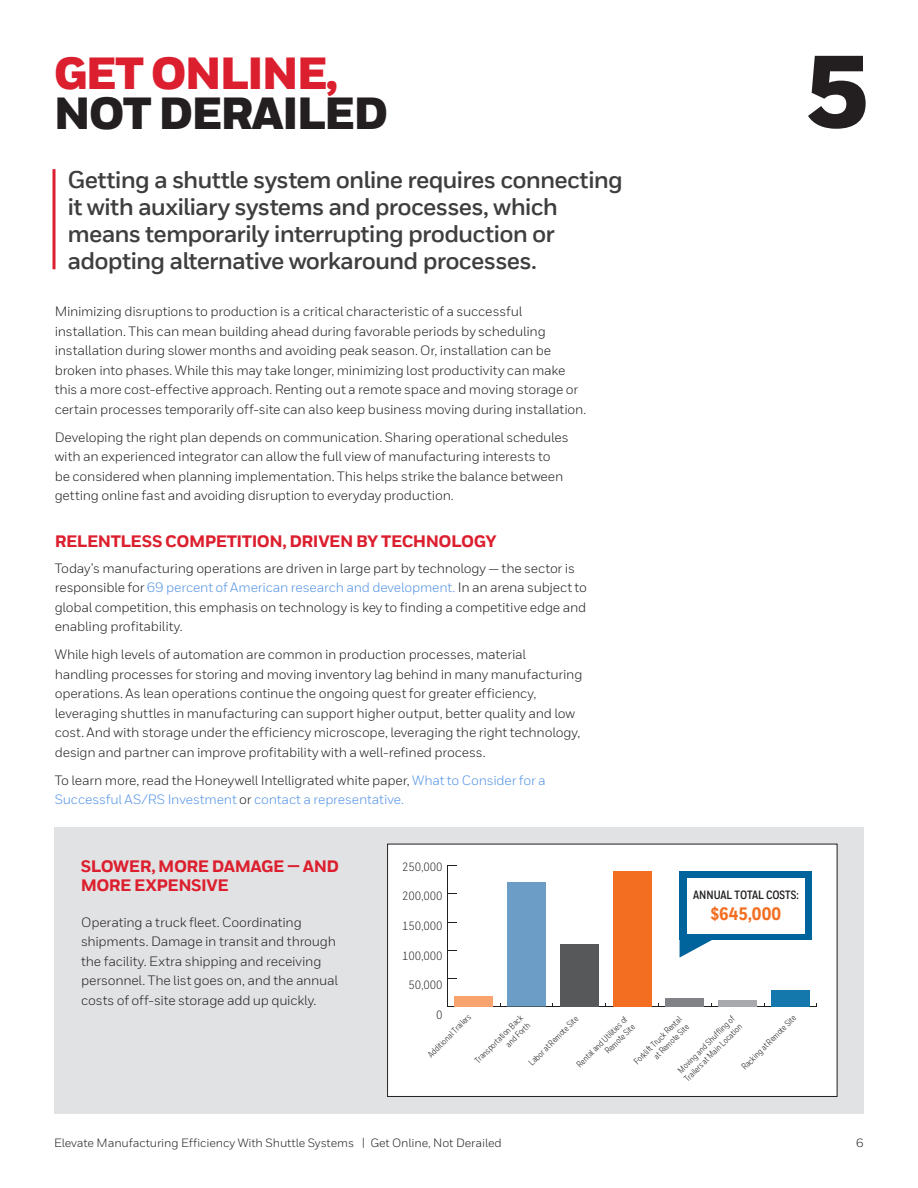
<style>
.page{position:relative;width:918px;height:1188px;background:#fff}
.page>*{position:absolute;margin:0;border:0;box-sizing:border-box;transform-origin:0 0}
._01_Cover__Heading_A{font:900 102px "Honeywell Sans";color:#231f20}
._06_Inside__Heading{font:900 45px/40.5px "Honeywell Sans";letter-spacing:-.045em;color:#231f20}
._08_Inside__Intro_Te{font:700 24px/27px "Honeywell Sans TT";letter-spacing:-.035em;color:#3e3e3f}
.Table__Body__Bold{font:800 18px "Honeywell Cond";letter-spacing:.01em;color:#f36e21}
._09_Inside__Body_Hea{font:800 16.5px/19.5px "Honeywell Sans TT";letter-spacing:-.03em;color:#dc1f2e}
._10_Inside__Body_Tex{font:13.5px/19.5px "Honeywell Sans TT";letter-spacing:-.015em;color:#231f20}
._10_Inside__Body_Tex-2{font:13.5px/19.5px "Honeywell Sans TT";letter-spacing:-.015em;color:#5292e5}
._24_Back__Address_Bl{font:12px "Honeywell Sans";letter-spacing:-.01em;color:#231f20}
.Table__Body__Bold-2{font:12px "Honeywell Cond";color:#231f20}
.Table__Body__Bold-3{font:700 12px "Honeywell Cond";color:#231f20}
.Table__Body{font:9px "Honeywell Cond";color:#231f20}
.s1{color:#dc1f2e}
.s2{color:#5292e5}
.s3{color:#231f20}
</style>
<div class="page">
<div style="left:54px;top:827px;width:810px;height:287px;background:#e1e2e4"></div>
<div style="left:388px;top:844px;width:449px;height:252px;background:#fff"></div>
<div style="left:387px;top:844px;width:450px;height:253px;border:1px solid #231f20"></div>
<hr style="left:447px;top:1006px;width:370px;height:1px;background:#231f20">
<hr style="left:447px;top:866px;width:1px;height:141px;background:#231f20">
<div style="left:455px;top:996px;width:38px;height:11px;background:#f9a46e"></div>
<div style="left:507px;top:883px;width:38px;height:123px;background:#6b9dc6"></div>
<hr style="left:507px;top:1006px;width:38px;height:1px;background:#46616e">
<div style="left:560px;top:945px;width:38px;height:62px;background:#57585a"></div>
<div style="left:613px;top:871px;width:38px;height:136px;background:#f36e21"></div>
<div style="left:666px;top:998px;width:38px;height:9px;background:#808285"></div>
<div style="left:719px;top:1000px;width:38px;height:7px;background:#a8a9ad"></div>
<div style="left:771px;top:990px;width:38px;height:17px;background:#1478ad"></div>
<svg style="left:680px;top:940px;width:32px;height:18px"></svg>
<div style="left:680px;top:871px;width:132px;height:69px;background:#00649c"></div>
<div style="left:687px;top:878px;width:118px;height:56px;background:#fff"></div>
<svg style="left:52px;top:169px;width:4px;height:100px"></svg>
<p class="_06_Inside__Heading" style="left:54px;top:55px;width:336px"><span class="s1">GET ONLINE,<br></span>NOT DERAILED</p>
<p class="_08_Inside__Intro_Te" style="left:68px;top:166px;width:557px">Getting a shuttle system online requires connecting it with auxiliary systems and processes, which means temporarily interrupting production or adopting alternative workaround processes.</p>
<p class="_10_Inside__Body_Tex" style="left:55px;top:302px;width:533px">Minimizing disruptions to production is a critical characteristic of a successful installation. This can mean building ahead during favorable periods by scheduling installation during slower months and avoiding peak season. Or, installation can be broken into phases. While this may take longer, minimizing lost productivity can make this a more cost-effective approach. Renting out a remote space and moving storage or certain processes temporarily off-site can also keep business moving during installation.</p>
<p class="_10_Inside__Body_Tex" style="left:55px;top:427px;width:516px">Developing the right plan depends on communication. Sharing operational schedules with an experienced integrator can allow the full view of manufacturing interests to be considered when planning implementation. This helps strike the balance between getting online fast and avoiding disruption to everyday production.</p>
<p class="_09_Inside__Body_Hea" style="left:55px;top:532px;width:443px">RELENTLESS COMPETITION, DRIVEN BY TECHNOLOGY</p>
<p class="_10_Inside__Body_Tex" style="left:55px;top:558px;width:534px">Today’s manufacturing operations are driven in large part by technology — the sector is responsible for <span class="s2">69 percent of American research and development.</span> In an arena subject to global competition, this emphasis on technology is key to finding a competitive edge and enabling profitability.</p>
<p class="_10_Inside__Body_Tex" style="left:55px;top:645px;width:529px">While high levels of automation are common in production processes, material handling processes for storing and moving inventory lag behind in many manufacturing operations. As lean operations continue the ongoing quest for greater efficiency, leveraging shuttles in manufacturing can support higher output, better quality and low cost. And with storage under the efficiency microscope, leveraging the right technology, design and partner can improve profitability with a well-refined process.</p>
<p class="_10_Inside__Body_Tex-2" style="left:55px;top:770px;width:493px"><span class="s3">To learn more, read the Honeywell Intelligrated white paper,</span> What to Consider for a<br>Successful AS/RS Investment <span class="s3">or</span> contact a representative.</p>
<p class="_01_Cover__Heading_A" style="left:805px;top:29px;width:65px">5</p>
<p class="_09_Inside__Body_Hea" style="left:81px;top:857px;width:260px">SLOWER, MORE DAMAGE — AND<br>MORE EXPENSIVE</p>
<p class="Table__Body__Bold-2" style="left:402px;top:860px;width:42px">250,000</p>
<p class="Table__Body__Bold-2" style="left:402px;top:889px;width:42px">200,000</p>
<p class="Table__Body__Bold-2" style="left:402px;top:919px;width:42px">150,000</p>
<p class="Table__Body__Bold-2" style="left:402px;top:948px;width:42px">100,000</p>
<p class="Table__Body__Bold-2" style="left:409px;top:978px;width:36px">50,000</p>
<p class="Table__Body__Bold-2" style="left:436px;top:1007px;width:8px">0</p>
<p class="Table__Body__Bold-3" style="left:693px;top:887px;width:107px">ANNUAL TOTAL COSTS:</p>
<p class="Table__Body__Bold" style="left:711px;top:902px;width:72px">$645,000</p>
<p class="_10_Inside__Body_Tex" style="left:81px;top:912px;width:258px">Operating a truck fleet. Coordinating shipments. Damage in transit and through the facility. Extra shipping and receiving personnel. The list goes on, and the annual costs of off-site storage add up quickly.</p>
<p class="Table__Body" style="left:473px;top:1058px;width:65px;rotate:-45deg">Transportation Back</p>
<p class="Table__Body" style="left:426px;top:1052px;width:58px;rotate:-45deg">Additional Trailers</p>
<p class="Table__Body" style="left:739px;top:1064px;width:75px;rotate:-45deg">Racking at Remote Site</p>
<p class="Table__Body" style="left:676px;top:1068px;width:78px;rotate:-45deg">Moving and Shuffl ing of</p>
<p class="Table__Body" style="left:503px;top:1042px;width:32px;rotate:-45deg">and Forth</p>
<p class="Table__Body" style="left:574px;top:1062px;width:69px;rotate:-45deg">Rental and Utilities of</p>
<p class="Table__Body" style="left:603px;top:1048px;width:40px;rotate:-45deg">Remote Site</p>
<p class="Table__Body" style="left:631px;top:1059px;width:65px;rotate:-45deg">Forklift Truck Rental</p>
<p class="Table__Body" style="left:526px;top:1060px;width:68px;rotate:-45deg">Labor at Remote Site</p>
<p class="Table__Body" style="left:682px;top:1076px;width:79px;rotate:-45deg">Trailers at Main Location</p>
<p class="Table__Body" style="left:651px;top:1054px;width:48px;rotate:-45deg">at Remote Site</p>
<p class="_24_Back__Address_Bl" style="left:54px;top:1135px;width:449px">Elevate Manufacturing Efficiency With Shuttle Systems | Get Online, Not Derailed</p>
<p class="_24_Back__Address_Bl" style="left:856px;top:1135px;width:9px">6</p>
</div>
